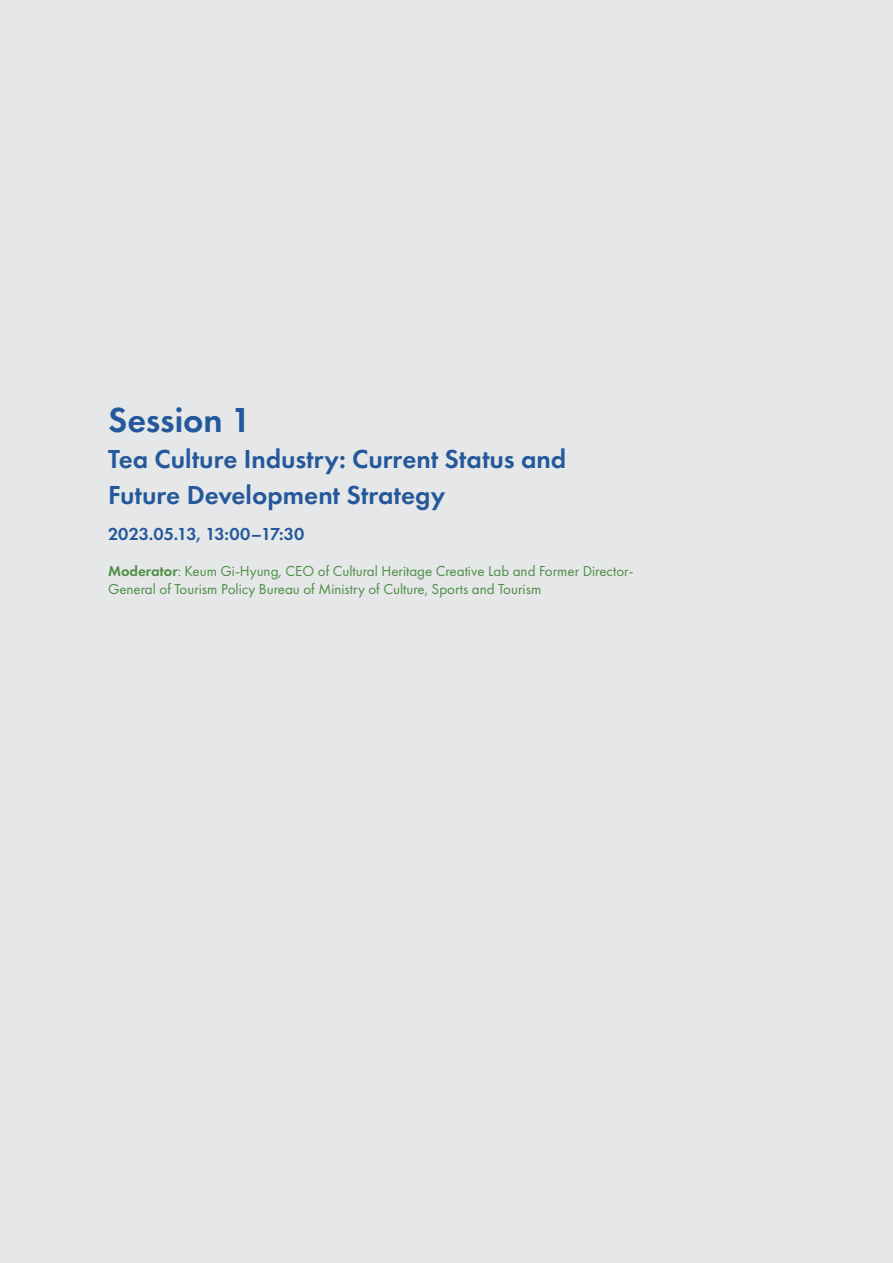
<style>
.page{position:relative;width:893px;height:1263px;background:#e6e7e8}
.page>*{position:absolute;margin:0;border:0;box-sizing:border-box;transform-origin:0 0}
.t1{font:600 36px "Futura PT";letter-spacing:-.005em;color:#23589b}
.t2{font:600 27px/36px "Futura PT";color:#23589b}
.t3{font:600 18px "Futura PT";color:#23589b}
.t4{font:15px/18px "Futura PT";color:#4c8e46}
.s1{font-weight:600}
</style>
<div class="page">
<h1 class="t1" style="left:108px;top:397px;width:145px">Session 1</h1>
<h2 class="t2" style="left:108px;top:441px;width:460px">Tea Culture Industry: Current Status and<br>Future Development Strategy</h2>
<p class="t3" style="left:108px;top:523px;width:198px">2023.05.13, 13:00–17:30</p>
<p class="t4" style="left:108px;top:562px;width:527px"><span class="s1">Moderator</span>: Keum Gi-Hyung, CEO of Cultural Heritage Creative Lab and Former Director-<br>General of Tourism Policy Bureau of Ministry of Culture, Sports and Tourism</p>
</div>
